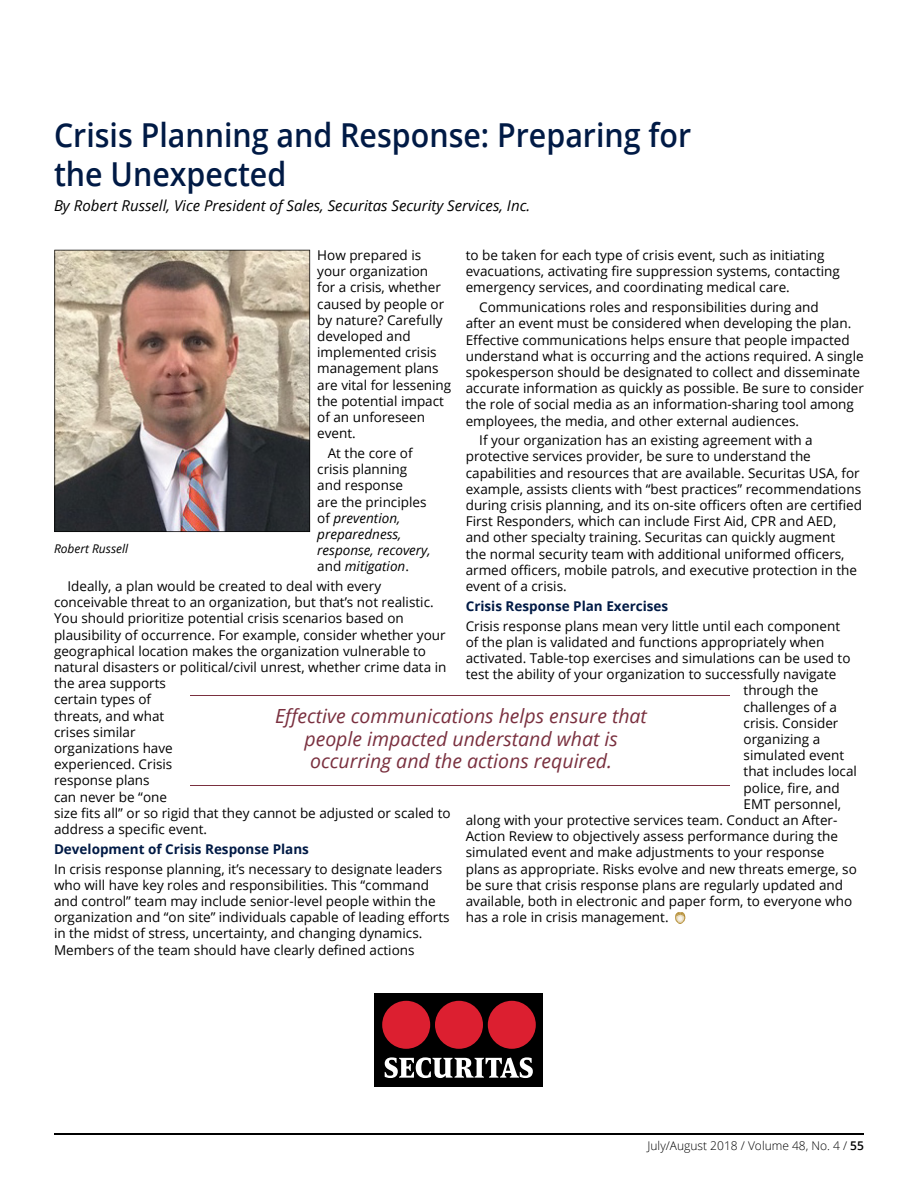
<style>
.page{position:relative;width:918px;height:1188px;background:#fff}
.page>*{position:absolute;margin:0;border:0;box-sizing:border-box;transform-origin:0 0}
.t1{font:600 33px/39.6px "Open Sans";color:#001a45;scale:.92 1}
.t2{font:italic 19.5px/22.5px "Open Sans";color:#7a303f;text-align:center}
.t3{font:italic 15px "Open Sans";color:#000}
.t4{font:13.5px/16.2px "Open Sans";color:#000}
.t5{font:700 13.5px "Open Sans";color:#001a45}
.t6{font:300 12px "Open Sans";color:#000}
.t7{font:italic 12px "Open Sans";color:#000}
.s1{font-style:italic}
.s2{font-weight:600}
</style>
<div class="page">
<hr style="left:54px;top:1133px;width:810px;height:2px;background:#000">
<svg style="left:675px;top:912px;width:11px;height:12px"></svg>
<img style="left:54px;top:250px;width:256px;height:282px">
<hr style="left:190px;top:696px;width:540px;height:1px;background:#7a303f">
<hr style="left:190px;top:785px;width:540px;height:1px;background:#7a303f">
<div style="left:375px;top:994px;width:168px;height:93px;background:#000"></div>
<div style="left:382px;top:1001px;width:48px;height:48px;background:#dc1f30;border-radius:50%"></div>
<div style="left:488px;top:1001px;width:48px;height:48px;background:#dc1f30;border-radius:50%"></div>
<div style="left:435px;top:1001px;width:48px;height:48px;background:#dc1f30;border-radius:50%"></div>
<svg style="left:385px;top:1057px;width:148px;height:21px"></svg>
<h1 class="t1" style="left:54px;top:114px;width:694px">Crisis Planning and Response: Preparing for the Unexpected</h1>
<p class="t3" style="left:54px;top:195px;width:478px">By Robert Russell, Vice President of Sales, Securitas Security Services, Inc.</p>
<p class="t4" style="left:466px;top:247px;width:376px">to be taken for each type of crisis event, such as initiating evacuations, activating fire suppression systems, contacting emergency services, and coordinating medical care.</p>
<p class="t4" style="left:466px;top:299px;width:400px;text-indent:14px">Communications roles and responsibilities during and<br>after an event must be considered when developing the plan.<br>Effective communications helps ensure that people impacted understand what is occurring and the actions required. A single spokesperson should be designated to collect and disseminate accurate information as quickly as possible. Be sure to consider the role of social media as an information-sharing tool among employees, the media, and other external audiences.</p>
<p class="t4" style="left:466px;top:432px;width:398px;text-indent:14px">If your organization has an existing agreement with a protective services provider, be sure to understand the capabilities and resources that are available. Securitas USA, for example, assists clients with “best practices” recommendations during crisis planning, and its on-site officers often are certified First Responders, which can include First Aid, CPR and AED, and other specialty training. Securitas can quickly augment<br>the normal security team with additional uniformed officers, armed officers, mobile patrols, and executive protection in the event of a crisis.</p>
<p class="t5" style="left:466px;top:596px;width:204px">Crisis Response Plan Exercises</p>
<p class="t4" style="left:466px;top:617px;width:376px">Crisis response plans mean very little until each component</p>
<p class="t4" style="left:466px;top:633px;width:360px">of the plan is validated and functions appropriately when</p>
<p class="t4" style="left:466px;top:650px;width:386px">activated. Table-top exercises and simulations can be used to</p>
<p class="t4" style="left:466px;top:666px;width:372px">test the ability of your organization to successfully navigate</p>
<p class="t4" style="left:744px;top:682px;width:76px">through the</p>
<p class="t4" style="left:744px;top:698px;width:95px">challenges of a</p>
<p class="t4" style="left:744px;top:714px;width:96px">crisis. Consider</p>
<p class="t4" style="left:744px;top:731px;width:78px">organizing a</p>
<p class="t4" style="left:744px;top:747px;width:102px">simulated event</p>
<p class="t4" style="left:744px;top:763px;width:115px">that includes local</p>
<p class="t4" style="left:744px;top:779px;width:98px">police, fire, and</p>
<p class="t4" style="left:744px;top:795px;width:99px">EMT personnel,</p>
<p class="t4" style="left:466px;top:812px;width:373px">along with your protective services team. Conduct an After-</p>
<p class="t4" style="left:466px;top:828px;width:374px">Action Review to objectively assess performance during the</p>
<p class="t4" style="left:466px;top:844px;width:360px">simulated event and make adjustments to your response</p>
<p class="t4" style="left:466px;top:860px;width:393px">plans as appropriate. Risks evolve and new threats emerge, so</p>
<p class="t4" style="left:466px;top:876px;width:379px">be sure that crisis response plans are regularly updated and</p>
<p class="t4" style="left:466px;top:893px;width:388px">available, both in electronic and paper form, to everyone who</p>
<p class="t4" style="left:466px;top:909px;width:204px">has a role in crisis management.</p>
<p class="t4" style="left:317px;top:247px;width:136px">How prepared is your organization<br>for a crisis, whether caused by people or by nature? Carefully developed and implemented crisis management plans are vital for lessening the potential impact of an unforeseen event.</p>
<p class="t4" style="left:317px;top:445px;width:115px;text-indent:11px">At the core of crisis planning and response<br>are the principles of <span class="s1">prevention, preparedness, response, recovery, </span>and <span class="s1">mitigation</span>.</p>
<p class="t4" style="left:54px;top:578px;width:398px;text-indent:14px">Ideally, a plan would be created to deal with every conceivable threat to an organization, but that’s not realistic.<br>You should prioritize potential crisis scenarios based on plausibility of occurrence. For example, consider whether your geographical location makes the organization vulnerable to natural disasters or political/civil unrest, whether crime data in the area supports<br>certain types of<br>threats, and what<br>crises similar<br>organizations have<br>experienced. Crisis<br>response plans<br>can never be “one<br>size fits all” or so rigid that they cannot be adjusted or scaled to address a specific event.</p>
<p class="t5" style="left:54px;top:839px;width:257px">Development of Crisis Response Plans</p>
<p class="t4" style="left:54px;top:860px;width:397px">In crisis response planning, it’s necessary to designate leaders who will have key roles and responsibilities. This “command and control” team may include senior-level people within the organization and “on site” individuals capable of leading efforts in the midst of stress, uncertainty, and changing dynamics.<br>Members of the team should have clearly defined actions</p>
<p class="t7" style="left:54px;top:540px;width:76px">Robert Russell</p>
<h2 class="t2" style="left:275px;top:705px;width:373px">Effective communications helps ensure that people impacted understand what is occurring and the actions required.</h2>
<p class="t6" style="left:648px;top:1137px;width:218px">July/August 2018 / Volume 48, No. 4 / <span class="s2">55</span></p>
</div>
